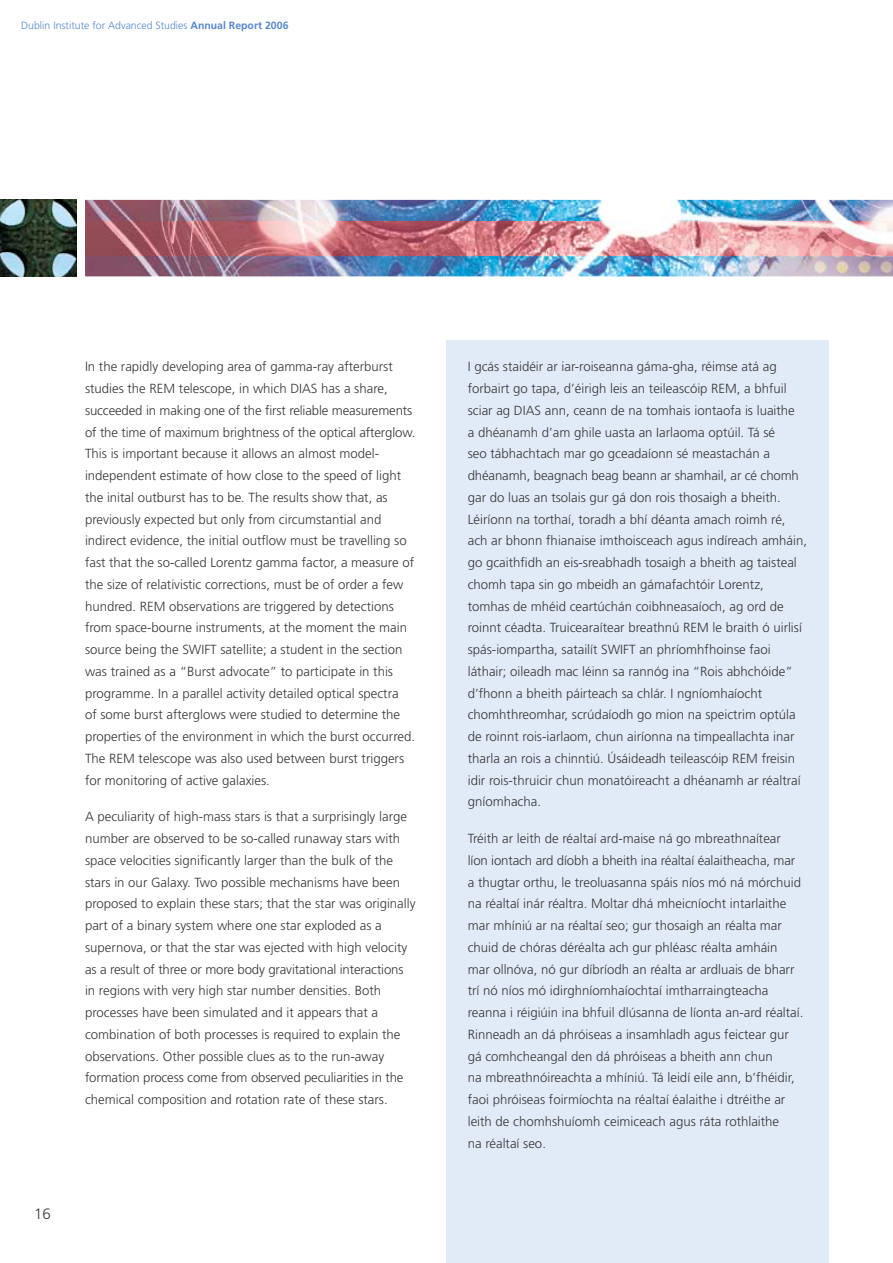
<style>
.page{position:relative;width:893px;height:1263px;background:#fff}
.page>*{position:absolute;margin:0;border:0;box-sizing:border-box;transform-origin:0 0}
.t1{font:300 15px "Frutiger LT Std";color:#373839}
.t2{font:300 13.2px/21.8px "Frutiger LT Std";color:#373839}
.t3{font:300 10.5px "Frutiger LT Std";color:#5788c6}
.s1{font-weight:700}
</style>
<div class="page">
<img style="left:0;top:200px;width:77px;height:76px">
<img style="left:85px;top:200px;width:808px;height:76px">
<img style="left:85px;top:221px;width:808px;height:34px">
<div style="left:446px;top:340px;width:383px;height:923px;background:#e1ebf8"></div>
<p class="t3" style="left:21px;top:20px;width:269px">Dublin Institute for Advanced Studies <span class="s1">Annual Report 2006</span></p>
<p class="t2" style="left:85px;top:356px;width:332px">In the rapidly developing area of gamma-ray afterburst studies the REM telescope, in which DIAS has a share, succeeded in making one of the first reliable measurements of the time of maximum brightness of the optical afterglow.<br>This is important because it allows an almost model&shy;independent estimate of how close to the speed of light the inital outburst has to be. The results show that, as previously expected but only from circumstantial and indirect evidence, the initial outflow must be travelling so fast that the so-called Lorentz gamma factor, a measure of the size of relativistic corrections, must be of order a few hundred. REM observations are triggered by detections from space-bourne instruments, at the moment the main source being the SWIFT satellite; a student in the section was trained as a “Burst advocate” to participate in this programme. In a parallel activity detailed optical spectra<br>of some burst afterglows were studied to determine the properties of the environment in which the burst occurred.<br>The REM telescope was also used between burst triggers for monitoring of active galaxies.</p>
<p class="t2" style="left:85px;top:806px;width:332px">A peculiarity of high-mass stars is that a surprisingly large number are observed to be so-called runaway stars with space velocities significantly larger than the bulk of the stars in our Galaxy. Two possible mechanisms have been proposed to explain these stars; that the star was originally part of a binary system where one star exploded as a supernova, or that the star was ejected with high velocity as a result of three or more body gravitational interactions in regions with very high star number densities. Both processes have been simulated and it appears that a combination of both processes is required to explain the observations. Other possible clues as to the run-away formation process come from observed peculiarities in the chemical composition and rotation rate of these stars.</p>
<p class="t1" style="left:34px;top:1205px;width:18px">16</p>
<p class="t2" style="left:468px;top:356px;width:341px">I gcás staidéir ar iar-roiseanna gáma-gha, réimse atá ag forbairt go tapa, d’éirigh leis an teileascóip REM, a bhfuil sciar ag DIAS ann, ceann de na tomhais iontaofa is luaithe<br>a dhéanamh d’am ghile uasta an Iarlaoma optúil. Tá sé<br>seo tábhachtach mar go gceadaíonn sé meastachán a dhéanamh, beagnach beag beann ar shamhail, ar cé chomh gar do luas an tsolais gur gá don rois thosaigh a bheith.<br>Léiríonn na torthaí, toradh a bhí déanta amach roimh ré, ach ar bhonn fhianaise imthoisceach agus indíreach amháin, go gcaithfidh an eis-sreabhadh tosaigh a bheith ag taisteal chomh tapa sin go mbeidh an gámafachtóir Lorentz, tomhas de mhéid ceartúchán coibhneasaíoch, ag ord de roinnt céadta. Truicearaítear breathnú REM le braith ó uirlisí spás-iompartha, satailít SWIFT an phríomhfhoinse faoi láthair; oileadh mac léinn sa rannóg ina “Rois abhchóide” d’fhonn a bheith páirteach sa chlár. I ngníomhaíocht chomhthreomhar, scrúdaíodh go mion na speictrim optúla de roinnt rois-iarlaom, chun airíonna na timpeallachta inar tharla an rois a chinntiú. Úsáideadh teileascóip REM freisin idir rois-thruicir chun monatóireacht a dhéanamh ar réaltraí gníomhacha.</p>
<p class="t2" style="left:468px;top:828px;width:337px">Tréith ar leith de réaltaí ard-maise ná go mbreathnaítear líon iontach ard díobh a bheith ina réaltaí éalaitheacha, mar a thugtar orthu, le treoluasanna spáis níos mó ná mórchuid na réaltaí inár réaltra. Moltar dhá mheicníocht intarlaithe mar mhíniú ar na réaltaí seo; gur thosaigh an réalta mar chuid de chóras déréalta ach gur phléasc réalta amháin<br>mar ollnóva, nó gur díbríodh an réalta ar ardluais de bharr trí nó níos mó idirghníomhaíochtaí imtharraingteacha reanna i réigiúin ina bhfuil dlúsanna de líonta an-ard réaltaí.<br>Rinneadh an dá phróiseas a insamhladh agus feictear gur gá comhcheangal den dá phróiseas a bheith ann chun<br>na mbreathnóireachta a mhíniú. Tá leidí eile ann, b’fhéidir, faoi phróiseas foirmíochta na réaltaí éalaithe i dtréithe ar leith de chomhshuíomh ceimiceach agus ráta rothlaithe<br>na réaltaí seo.</p>
</div>
